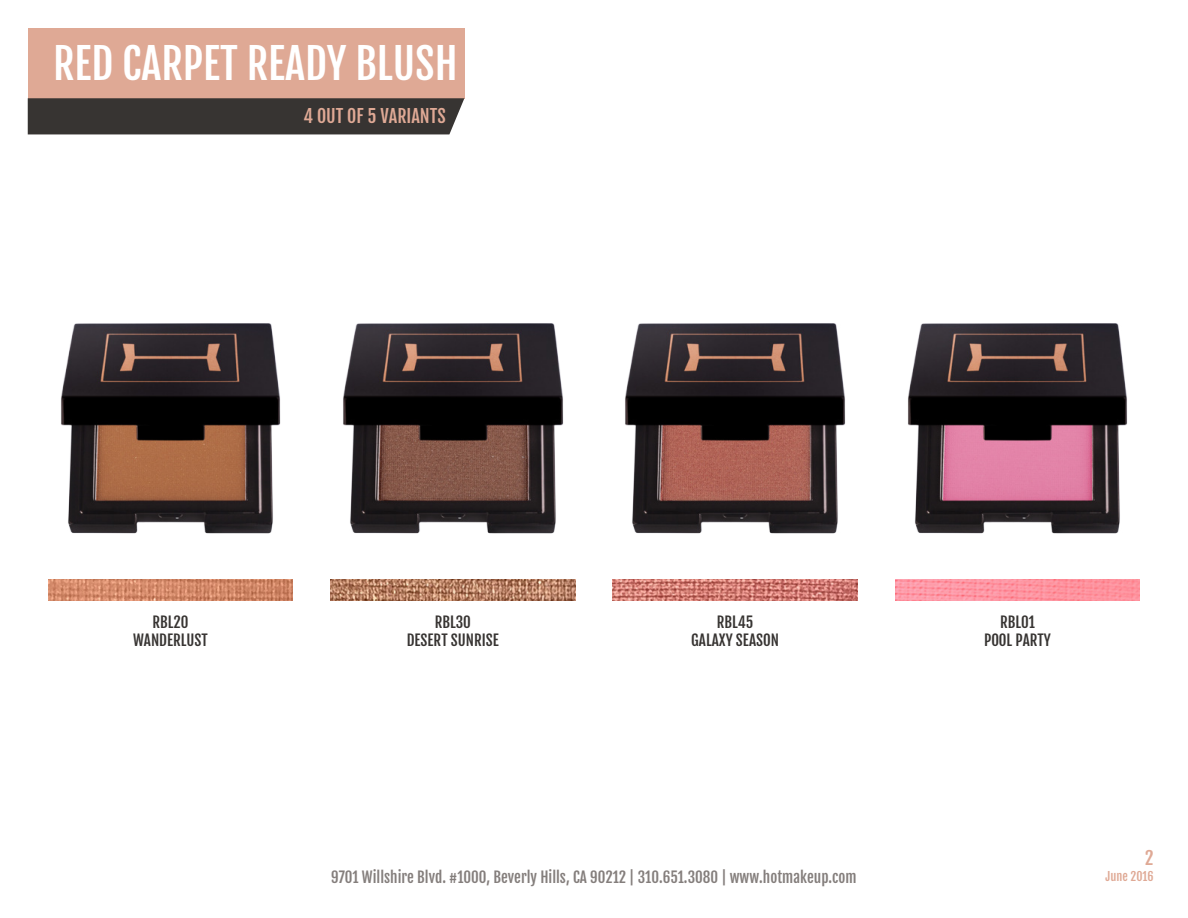
<style>
.page{position:relative;width:1188px;height:918px;background:#fff}
.page>*{position:absolute;margin:0;border:0;box-sizing:border-box;transform-origin:0 0}
.t1{font:42px "Fjalla One";color:#fff}
.t2{font:18px "Fjalla One";color:#dfa995}
.t3{font:15px "Fjalla One";color:#847e7c}
.t4{font:15px/18px "Fjalla One";color:#373432;text-align:center}
.t5{font:12px "Fjalla One";color:#dfa995}
</style>
<div class="page">
<img style="left:48px;top:579px;width:245px;height:21px">
<img style="left:330px;top:579px;width:245px;height:21px">
<img style="left:613px;top:579px;width:245px;height:21px">
<img style="left:895px;top:579px;width:245px;height:21px">
<div style="left:28px;top:28px;width:436px;height:70px;background:#dfa995"></div>
<div style="left:28px;top:98px;width:436px;height:36px;background:#373432"></div>
<img style="left:61px;top:323px;width:220px;height:211px">
<img style="left:343px;top:323px;width:221px;height:211px">
<img style="left:625px;top:323px;width:221px;height:211px">
<img style="left:908px;top:323px;width:220px;height:211px">
<h1 class="t1" style="left:53px;top:38px;width:406px">RED CARPET READY BLUSH</h1>
<p class="t2" style="left:304px;top:105px;width:144px">4 OUT OF 5 VARIANTS</p>
<p class="t4" style="left:133px;top:614px;width:76px">RBL20<br>WANDERLUST</p>
<p class="t4" style="left:407px;top:614px;width:94px">RBL30<br>DESERT SUNRISE</p>
<p class="t4" style="left:691px;top:614px;width:89px">RBL45<br>GALAXY SEASON</p>
<p class="t4" style="left:984px;top:614px;width:68px">RBL01<br>POOL PARTY</p>
<p class="t2" style="left:1145px;top:847px;width:10px">2</p>
<p class="t3" style="left:331px;top:867px;width:527px">9701 Willshire Blvd. #1000, Beverly Hills, CA 90212 | 310.651.3080 | www.hotmakeup.com</p>
<p class="t5" style="left:1106px;top:868px;width:49px">June 2016</p>
</div>
